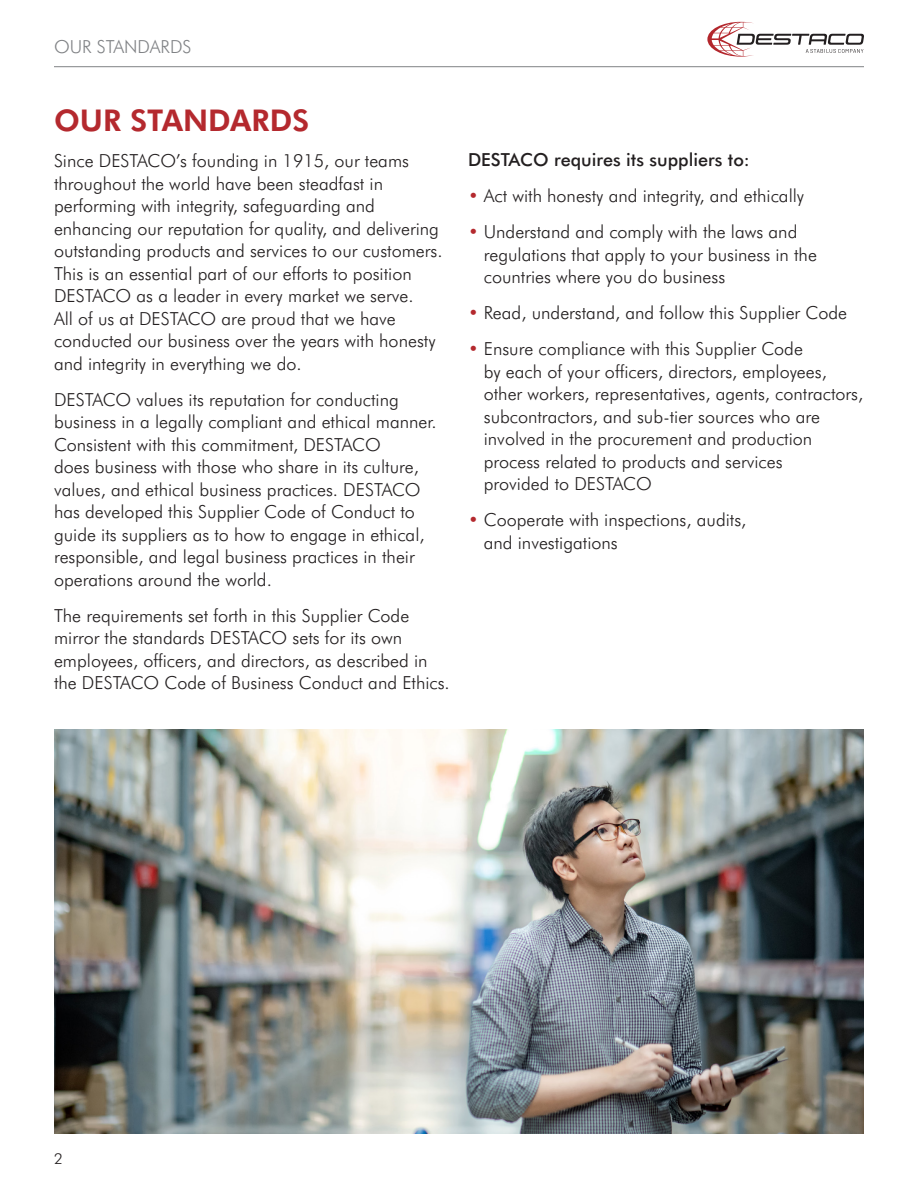
<style>
.page{position:relative;width:918px;height:1188px;background:#fff}
.page>*{position:absolute;margin:0;border:0;box-sizing:border-box;transform-origin:0 0}
.t1{font:700 30px "Futura BT";color:#b4292e}
.t2{font:300 18px/22.5px "Futura BT";color:#231f20}
.Subheader{font:500 18px "Futura BT";color:#231f20}
.t3{font:300 18px "Futura BT";color:#808285}
.t4{font:300 15px "Futura BT";color:#231f20}
.s1{color:#b4292e}
</style>
<div class="page">
<svg style="left:707px;top:22px;width:157px;height:35px"></svg>
<hr style="left:54px;top:66px;width:810px;height:1px;background:#808285">
<img style="left:54px;top:729px;width:810px;height:405px">
<p class="t3" style="left:54px;top:34px;width:139px">OUR STANDARDS</p>
<p class="t1" style="left:54px;top:99px;width:257px">OUR STANDARDS</p>
<p class="t2" style="left:54px;top:149px;width:390px">Since DESTACO’s founding in 1915, our teams throughout the world have been steadfast in performing with integrity, safeguarding and enhancing our reputation for quality, and delivering outstanding products and services to our customers.<br>This is an essential part of our efforts to position DESTACO as a leader in every market we serve.<br>All of us at DESTACO are proud that we have conducted our business over the years with honesty and integrity in everything we do.</p>
<p class="t2" style="left:54px;top:388px;width:384px">DESTACO values its reputation for conducting business in a legally compliant and ethical manner.<br>Consistent with this commitment, DESTACO<br>does business with those who share in its culture, values, and ethical business practices. DESTACO has developed this Supplier Code of Conduct to guide its suppliers as to how to engage in ethical, responsible, and legal business practices in their operations around the world.</p>
<p class="t2" style="left:54px;top:604px;width:397px">The requirements set forth in this Supplier Code mirror the standards DESTACO sets for its own employees, officers, and directors, as described in the DESTACO Code of Business Conduct and Ethics.</p>
<p class="Subheader" style="left:468px;top:147px;width:283px">DESTACO requires its suppliers to:</p>
<p class="t2" style="left:468px;top:184px;width:338px"><span class="s1">•</span> Act with honesty and integrity, and ethically</p>
<p class="t2" style="left:484px;top:220px;width:335px;text-indent:-16px"><span class="s1">•</span> Understand and comply with the laws and regulations that apply to your business in the countries where you do business</p>
<p class="t2" style="left:468px;top:301px;width:381px"><span class="s1">•</span> Read, understand, and follow this Supplier Code</p>
<p class="t2" style="left:484px;top:337px;width:381px;text-indent:-16px"><span class="s1">•</span> Ensure compliance with this Supplier Code<br>by each of your officers, directors, employees, other workers, representatives, agents, contractors, subcontractors, and sub-tier sources who are involved in the procurement and production process related to products and services<br>provided to DESTACO</p>
<p class="t2" style="left:484px;top:508px;width:264px;text-indent:-16px"><span class="s1">•</span> Cooperate with inspections, audits, and investigations</p>
<p class="t4" style="left:54px;top:1148px;width:10px">2</p>
</div>
